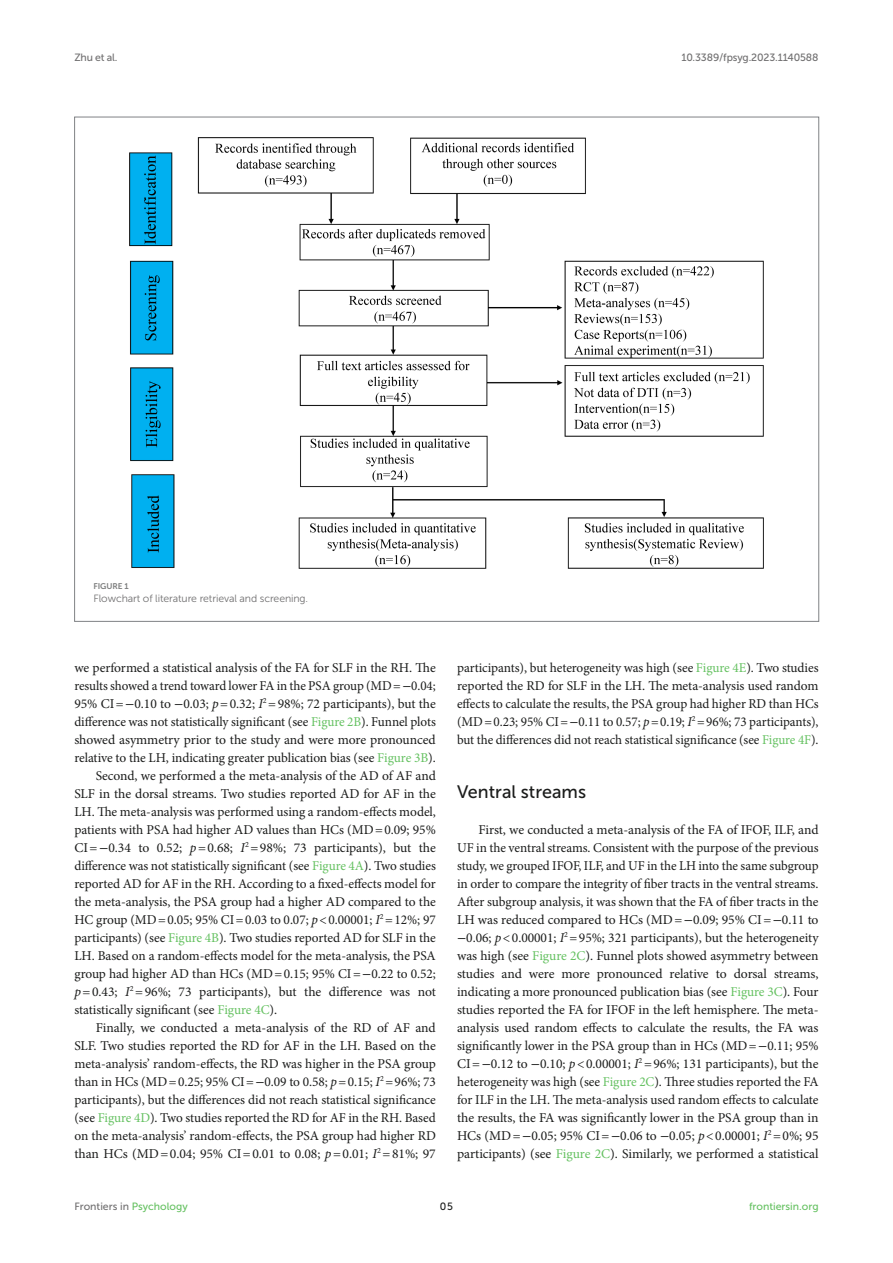
<style>
.page{position:relative;width:893px;height:1263px;background:#fff}
.page>*{position:absolute;margin:0;border:0;box-sizing:border-box;transform-origin:0 0}
.HEAD_2{font:18px "Museo Sans 500";color:#1b1c1b}
.TEXT{font:13.5px/18px "Minion Pro";letter-spacing:-.005em;color:#1b1c1b;text-align:justify}
.TEXT_FLUSH{font:13.5px/18px "Minion Pro";letter-spacing:-.005em;color:#1b1c1b;text-align:justify}
.t1{font:10.5px "Museo Sans 500";letter-spacing:-.015em;color:#706f70}
.FIG_LEG{font:10.5px "Museo Sans 300";letter-spacing:-.01em;color:#706f70}
.t2{font:10.5px "Museo Sans 500";color:#65c161}
.t3{font:10.5px "Museo Sans 500";color:#1b1c1b}
.FIG_HD{font:8.25px "Museo Sans 700";letter-spacing:-.01em;color:#7e7f7f}
.s1{font-family:"STIX General"}
.s2{font-style:italic}
.s3{color:#65c161}
</style>
<div class="page">
<img style="left:129px;top:137px;width:635px;height:432px">
<p class="t1" style="left:74px;top:51px;width:45px">Zhu et al.</p>
<p class="t1" style="left:681px;top:51px;width:139px">10.3389/fpsyg.2023.1140588</p>
<p class="FIG_HD" style="left:94px;top:581px;width:37px">FIGURE 1</p>
<p class="FIG_LEG" style="left:94px;top:593px;width:216px">Flowchart of literature retrieval and screening.</p>
<p class="TEXT_FLUSH" style="left:74px;top:659px;width:363px">we performed a statistical analysis of the FA for SLF in the RH. The results showed a trend toward lower FA in the PSA group (MD=<span class="s1">−</span>0.04; 95% CI=<span class="s1">−</span>0.10 to <span class="s1">−</span>0.03; <span class="s2">p</span>=0.32; <span class="s2">I</span><sup>2</sup> =98%; 72 participants), but the difference was not statistically significant (see <span class="s3">Figure 2B</span>). Funnel plots showed asymmetry prior to the study and were more pronounced relative to the LH, indicating greater publication bias (see <span class="s3">Figure 3B</span>).</p>
<p class="TEXT" style="left:74px;top:767px;width:363px;text-indent:21px">Second, we performed a the meta-analysis of the AD of AF and SLF in the dorsal streams. Two studies reported AD for AF in the LH. The meta-analysis was performed using a random-effects model, patients with PSA had higher AD values than HCs (MD=0.09; 95% CI=<span class="s1">−</span>0.34 to 0.52; <span class="s2">p</span>=0.68; <span class="s2">I</span><sup>2</sup> =98%; 73 participants), but the difference was not statistically significant (see <span class="s3">Figure 4A</span>). Two studies reported AD for AF in the RH. According to a fixed-effects model for the meta-analysis, the PSA group had a higher AD compared to the HC group (MD=0.05; 95% CI=0.03 to 0.07; <span class="s2">p</span>&lt;0.00001; <span class="s2">I</span><sup>2</sup> =12%; 97 participants) (see <span class="s3">Figure 4B</span>). Two studies reported AD for SLF in the LH. Based on a random-effects model for the meta-analysis, the PSA group had higher AD than HCs (MD=0.15; 95% CI=<span class="s1">−</span>0.22 to 0.52; <span class="s2">p</span>=0.43; <span class="s2">I</span><sup>2</sup> =96%; 73 participants), but the difference was not statistically significant (see <span class="s3">Figure 4C</span>).</p>
<p class="TEXT" style="left:74px;top:1019px;width:363px;text-indent:21px">Finally, we conducted a meta-analysis of the RD of AF and SLF. Two studies reported the RD for AF in the LH. Based on the meta-analysis’ random-effects, the RD was higher in the PSA group than in HCs (MD=0.25; 95% CI=<span class="s1">−</span>0.09 to 0.58; <span class="s2">p</span>=0.15; <span class="s2">I</span><sup>2</sup> =96%; 73 participants), but the differences did not reach statistical significance (see <span class="s3">Figure 4D</span>). Two studies reported the RD for AF in the RH. Based on the meta-analysis’ random-effects, the PSA group had higher RD than HCs (MD=0.04; 95% CI=0.01 to 0.08; <span class="s2">p</span>=0.01; <span class="s2">I</span><sup>2</sup> =81%; 97</p>
<p class="TEXT" style="left:457px;top:659px;width:363px">participants), but heterogeneity was high (see <span class="s3">Figure 4E</span>). Two studies reported the RD for SLF in the LH. The meta-analysis used random effects to calculate the results, the PSA group had higher RD than HCs (MD=0.23; 95% CI=<span class="s1">−</span>0.11 to 0.57; <span class="s2">p</span>=0.19; <span class="s2">I</span><sup>2</sup> =96%; 73 participants), but the differences did not reach statistical significance (see <span class="s3">Figure 4F</span>).</p>
<p class="HEAD_2" style="left:457px;top:782px;width:130px">Ventral streams</p>
<p class="TEXT_FLUSH" style="left:457px;top:821px;width:363px;text-indent:21px">First, we conducted a meta-analysis of the FA of IFOF, ILF, and UF in the ventral streams. Consistent with the purpose of the previous study, we grouped IFOF, ILF, and UF in the LH into the same subgroup in order to compare the integrity of fiber tracts in the ventral streams.<br>After subgroup analysis, it was shown that the FA of fiber tracts in the LH was reduced compared to HCs (MD=<span class="s1">−</span>0.09; 95% CI=<span class="s1">−</span>0.11 to <span class="s1">−</span>0.06; <span class="s2">p</span>&lt;0.00001; <span class="s2">I</span><sup>2</sup> =95%; 321 participants), but the heterogeneity was high (see <span class="s3">Figure 2C</span>). Funnel plots showed asymmetry between studies and were more pronounced relative to dorsal streams, indicating a more pronounced publication bias (see <span class="s3">Figure 3C</span>). Four studies reported the FA for IFOF in the left hemisphere. The meta&shy;analysis used random effects to calculate the results, the FA was significantly lower in the PSA group than in HCs (MD=<span class="s1">−</span>0.11; 95% CI=<span class="s1">−</span>0.12 to <span class="s1">−</span>0.10; <span class="s2">p</span>&lt;0.00001; <span class="s2">I</span><sup>2</sup> =96%; 131 participants), but the heterogeneity was high (see <span class="s3">Figure 2C</span>). Three studies reported the FA for ILF in the LH. The meta-analysis used random effects to calculate the results, the FA was significantly lower in the PSA group than in HCs (MD=<span class="s1">−</span>0.05; 95% CI=<span class="s1">−</span>0.06 to <span class="s1">−</span>0.05; <span class="s2">p</span>&lt;0.00001; <span class="s2">I</span><sup>2</sup> =0%; 95 participants) (see <span class="s3">Figure 2C</span>). Similarly, we performed a statistical</p>
<p class="t1" style="left:74px;top:1200px;width:115px">Frontiers in <span class="s3">Psychology</span></p>
<p class="t3" style="left:440px;top:1200px;width:14px">05</p>
<p class="t2" style="left:749px;top:1200px;width:71px">frontiersin.org</p>
</div>
